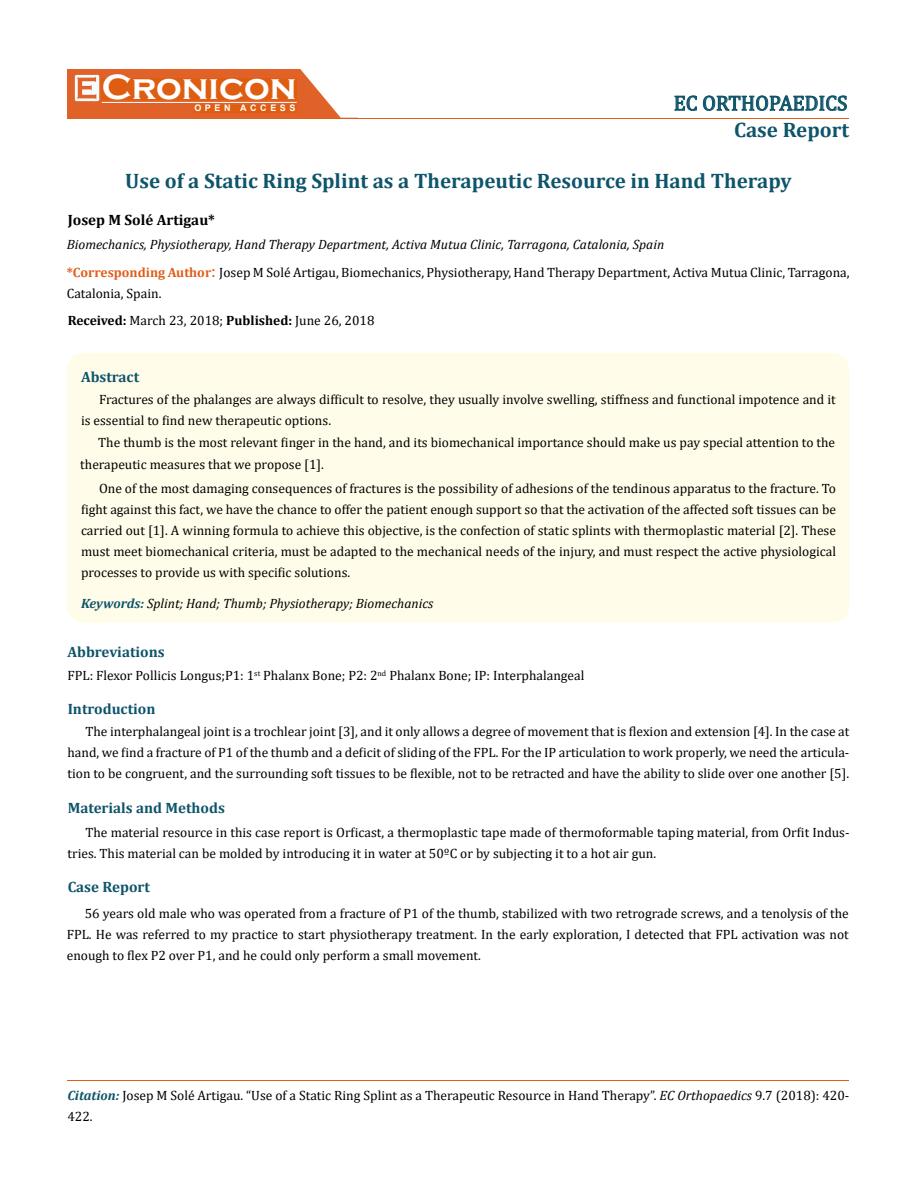
<style>
.page{position:relative;width:917px;height:1190px;background:#fff}
.page>*{position:absolute;margin:0;border:0;box-sizing:border-box;transform-origin:0 0}
.t1{font:700 36px "Copperplate Gothic";color:#fff}
.t2{font:700 21px "Cambria";color:#0e546a}
.t3{font:21px "Cambria";color:#0e546a}
.t4{font:700 15px "Cambria";color:#0e546a}
.t5{font:700 15px "Cambria";color:#000}
.t6{font:13.5px/21px "Cambria";color:#000}
.t7{font:italic 13.5px "Cambria";color:#000}
.t8{font:700 9px "Arial";letter-spacing:.4em;color:#fff}
.s1{font-weight:700;color:#e05d1a}
.s2{font-size:18px;color:#e05d1a}
.s3{font-weight:700}
.s4{font-weight:700;color:#0e546a}
.s5{font-weight:700;font-style:italic;color:#0e546a}
.s6{font-style:italic}
</style>
<div class="page">
<div style="left:67px;top:70px;width:290px;height:49px;background:#e06228"></div>
<svg style="left:300px;top:69px;width:58px;height:49px"></svg>
<img style="left:75px;top:75px;width:24px;height:26px">
<div style="left:102px;top:79px;width:195px;height:21px;background:#df5d11"></div>
<div style="left:194px;top:105px;width:103px;height:7px;background:#df5d11"></div>
<svg style="left:674px;top:95px;width:173px;height:16px"></svg>
<hr style="left:102px;top:102px;width:194px;height:1px;background:#fff">
<hr style="left:279px;top:118px;width:569px;height:1px;background:#e05d1a">
<hr style="left:67px;top:1080px;width:782px;height:1px;background:#e05d1a">
<div style="left:67px;top:352px;width:782px;height:271px;background:#fffde9;border-radius:18px"></div>
<h1 class="t1" style="left:102px;top:68px;width:196px">Cronicon</h1>
<p class="t8" style="left:194px;top:102px;width:103px">OPEN ACCESS</p>
<h2 class="t3" style="left:673px;top:91px;width:175px">EC ORTHOPAEDICS</h2>
<h2 class="t2" style="left:734px;top:115px;width:117px">Case Report</h2>
<h2 class="t2" style="left:125px;top:166px;width:668px">Use of a Static Ring Splint as a Therapeutic Resource in Hand Therapy</h2>
<p class="t5" style="left:68px;top:209px;width:149px">Josep M Solé Artigau*</p>
<p class="t7" style="left:67px;top:235px;width:599px">Biomechanics, Physiotherapy, Hand Therapy Department, Activa Mutua Clinic, Tarragona, Catalonia, Spain</p>
<p class="t6" style="left:67px;top:261px;width:784px"><span class="s1">*Corresponding Author</span><span class="s2">:</span> Josep M Solé Artigau, Biomechanics, Physiotherapy, Hand Therapy Department, Activa Mutua Clinic, Tarragona,<br>Catalonia, Spain.</p>
<p class="t6" style="left:68px;top:310px;width:308px"><span class="s3">Received:</span> March 23, 2018; <span class="s3">Published:</span> June 26, 2018</p>
<p class="t4" style="left:81px;top:366px;width:60px">Abstract</p>
<p class="t6" style="left:81px;top:388px;width:756px;text-indent:18px">Fractures of the phalanges are always difficult to resolve, they usually involve swelling, stiffness and functional impotence and it is essential to find new therapeutic options.</p>
<p class="t6" style="left:80px;top:432px;width:756px;text-indent:18px">The thumb is the most relevant finger in the hand, and its biomechanical importance should make us pay special attention to the therapeutic measures that we propose [1].</p>
<p class="t6" style="left:81px;top:477px;width:756px;text-align:justify;text-indent:18px">One of the most damaging consequences of fractures is the possibility of adhesions of the tendinous apparatus to the fracture. To fight against this fact, we have the chance to offer the patient enough support so that the activation of the affected soft tissues can be carried out [1]. A winning formula to achieve this objective, is the confection of static splints with thermoplastic material [2]. These must meet biomechanical criteria, must be adapted to the mechanical needs of the injury, and must respect the active physiological processes to provide us with specific solutions.</p>
<p class="t7" style="left:81px;top:594px;width:354px"><span class="s4">Keywords:</span> Splint; Hand; Thumb; Physiotherapy; Biomechanics</p>
<p class="t4" style="left:67px;top:641px;width:99px">Abbreviations</p>
<p class="t6" style="left:67px;top:665px;width:518px">FPL: Flexor Pollicis Longus;P1: 1<sup>st</sup> Phalanx Bone; P2: 2<sup>nd</sup> Phalanx Bone; IP: Interphalangeal</p>
<p class="t4" style="left:68px;top:698px;width:89px">Introduction</p>
<p class="t6" style="left:67px;top:721px;width:783px;text-align:justify;text-indent:18px">The interphalangeal joint is a trochlear joint [3], and it only allows a degree of movement that is flexion and extension [4]. In the case at hand, we find a fracture of P1 of the thumb and a deficit of sliding of the FPL. For the IP articulation to work properly, we need the articula&shy;tion to be congruent, and the surrounding soft tissues to be flexible, not to be retracted and have the ability to slide over one another [5].</p>
<p class="t4" style="left:68px;top:797px;width:159px">Materials and Methods</p>
<p class="t6" style="left:67px;top:822px;width:783px;text-indent:18px">The material resource in this case report is Orficast, a thermoplastic tape made of thermoformable taping material, from Orfit Indus&shy;tries. This material can be molded by introducing it in water at 50ºC or by subjecting it to a hot air gun.</p>
<p class="t4" style="left:68px;top:876px;width:84px">Case Report</p>
<p class="t6" style="left:67px;top:903px;width:783px;text-align:justify;text-indent:18px">56 years old male who was operated from a fracture of P1 of the thumb, stabilized with two retrograde screws, and a tenolysis of the FPL. He was referred to my practice to start physiotherapy treatment. In the early exploration, I detected that FPL activation was not enough to flex P2 over P1, and he could only perform a small movement.</p>
<p class="t6" style="left:67px;top:1084px;width:783px"><span class="s5">Citation:</span> Josep M Solé Artigau. “Use of a Static Ring Splint as a Therapeutic Resource in Hand Therapy”. <span class="s6">EC Orthopaedics</span> 9.7 (2018): 420-<br>422.</p>
</div>
